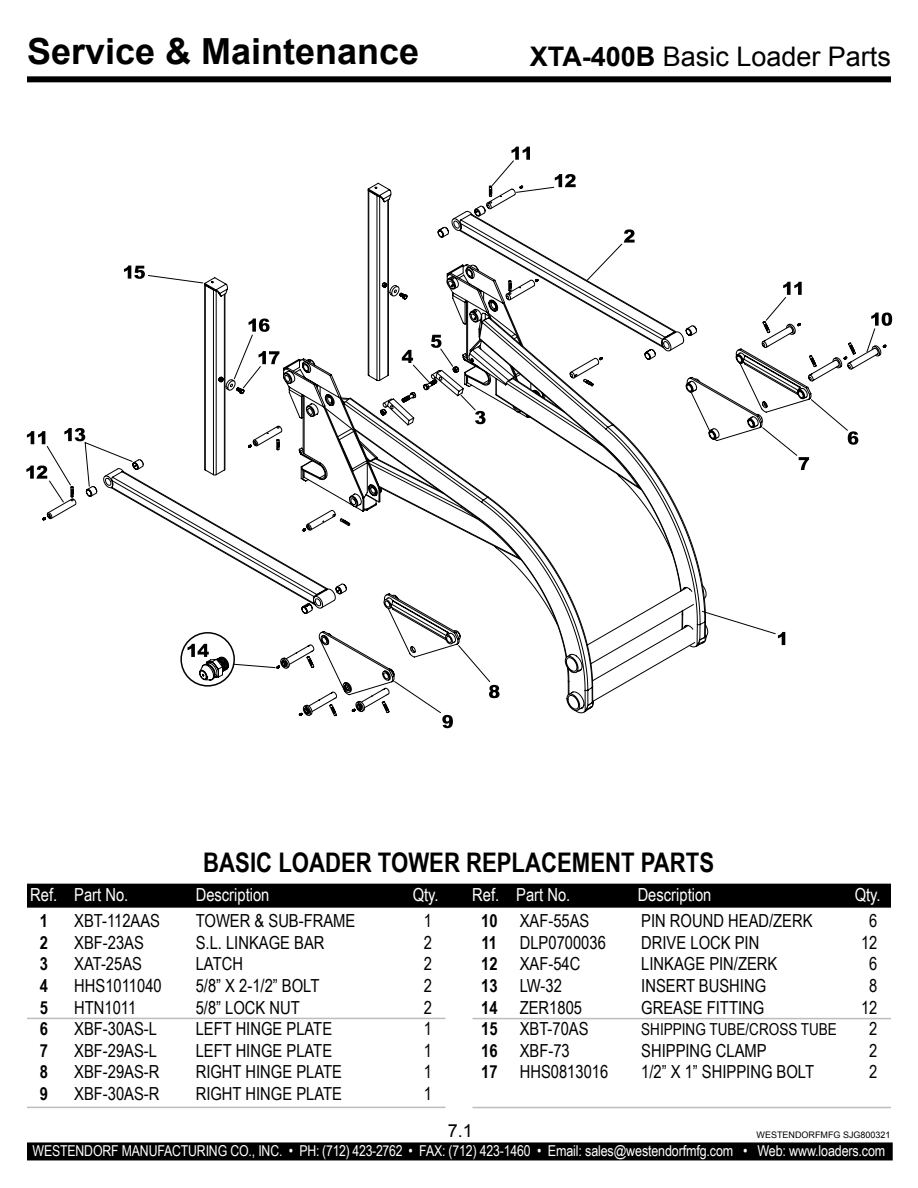
<style>
.page{position:relative;width:918px;height:1188px;background:#fff}
.page>*{position:absolute;margin:0;border:0;box-sizing:border-box;transform-origin:0 0}
.t1{font:700 36px "Arial";color:#000}
.t2{font:700 27px "Arial Narrow";color:#000}
.t3{font:27px "Arial";color:#000}
.t4{font:18px "Arial Narrow";color:#000}
.t5{font:18px "Arial Narrow";color:#fff}
.t6{font:700 18px "Arial Narrow";color:#000}
.t7{font:18px "Arial";color:#000}
.t8{font:16.5px "Arial Narrow";color:#000}
.t9{font:15px "Arial Narrow";letter-spacing:-.01em;color:#fff}
.t10{font:9px "Arial";color:#000}
.s1{font-weight:700}
</style>
<div class="page">
<div style="left:27px;top:1142px;width:866px;height:18px;background:#000"></div>
<div style="left:27px;top:76px;width:864px;height:6px;background:#000"></div>
<hr style="left:27px;top:1018px;width:419px;height:1px;background:#bcbdc0">
<hr style="left:27px;top:1107px;width:419px;height:1px;background:#bcbdc0">
<hr style="left:472px;top:1107px;width:419px;height:1px;background:#bcbdc0">
<svg style="left:511px;top:147px;width:19px;height:13px"></svg>
<svg style="left:442px;top:715px;width:11px;height:13px"></svg>
<svg style="left:26px;top:466px;width:20px;height:13px"></svg>
<svg style="left:27px;top:431px;width:18px;height:13px"></svg>
<svg style="left:876px;top:313px;width:16px;height:13px"></svg>
<svg style="left:46px;top:160px;width:830px;height:554px"></svg>
<div style="left:180px;top:632px;width:55px;height:55px;border:2px solid #000;border-radius:50%"></div>
<div style="left:27px;top:884px;width:864px;height:24px;background:#000"></div>
<hr style="left:472px;top:1018px;width:419px;height:1px;background:#bcbdc0">
<h1 class="t1" style="left:27px;top:28px;width:394px">Service &amp; Maintenance</h1>
<h2 class="t3" style="left:530px;top:39px;width:363px"><span class="s1">XTA-400B</span> Basic Loader Parts</h2>
<h2 class="t2" style="left:203px;top:842px;width:512px">BASIC LOADER TOWER REPLACEMENT PARTS</h2>
<p class="t5" style="left:30px;top:881px;width:100px">Ref. Part No.</p>
<p class="t5" style="left:196px;top:881px;width:75px">Description</p>
<p class="t5" style="left:413px;top:881px;width:27px">Qty.</p>
<p class="t5" style="left:472px;top:881px;width:100px">Ref. Part No.</p>
<p class="t5" style="left:638px;top:881px;width:75px">Description</p>
<p class="t5" style="left:855px;top:881px;width:27px">Qty.</p>
<p class="t6" style="left:40px;top:907px;width:10px">1</p>
<p class="t4" style="left:74px;top:908px;width:87px">XBT-112AAS</p>
<p class="t4" style="left:196px;top:908px;width:161px">TOWER &amp; SUB-FRAME</p>
<p class="t4" style="left:424px;top:908px;width:10px">1</p>
<p class="t6" style="left:40px;top:929px;width:10px">2</p>
<p class="t4" style="left:74px;top:929px;width:71px">XBF-23AS</p>
<p class="t4" style="left:196px;top:929px;width:130px">S.L. LINKAGE BAR</p>
<p class="t4" style="left:424px;top:929px;width:10px">2</p>
<p class="t6" style="left:40px;top:951px;width:10px">3</p>
<p class="t4" style="left:74px;top:951px;width:69px">XAT-25AS</p>
<p class="t4" style="left:196px;top:951px;width:49px">LATCH</p>
<p class="t4" style="left:424px;top:951px;width:10px">2</p>
<p class="t6" style="left:40px;top:972px;width:10px">4</p>
<p class="t4" style="left:74px;top:973px;width:89px">HHS1011040</p>
<p class="t4" style="left:196px;top:973px;width:125px">5/8” X 2-1/2” BOLT</p>
<p class="t4" style="left:424px;top:973px;width:10px">2</p>
<p class="t6" style="left:40px;top:994px;width:10px">5</p>
<p class="t4" style="left:74px;top:994px;width:64px">HTN1011</p>
<p class="t4" style="left:196px;top:994px;width:106px">5/8” LOCK NUT</p>
<p class="t4" style="left:424px;top:994px;width:10px">2</p>
<p class="t6" style="left:40px;top:1015px;width:10px">6</p>
<p class="t4" style="left:74px;top:1016px;width:84px">XBF-30AS-L</p>
<p class="t4" style="left:196px;top:1016px;width:138px">LEFT HINGE PLATE</p>
<p class="t4" style="left:424px;top:1016px;width:10px">1</p>
<p class="t6" style="left:40px;top:1037px;width:10px">7</p>
<p class="t4" style="left:74px;top:1037px;width:84px">XBF-29AS-L</p>
<p class="t4" style="left:196px;top:1037px;width:138px">LEFT HINGE PLATE</p>
<p class="t4" style="left:424px;top:1037px;width:10px">1</p>
<p class="t6" style="left:40px;top:1059px;width:10px">8</p>
<p class="t4" style="left:74px;top:1059px;width:87px">XBF-29AS-R</p>
<p class="t4" style="left:196px;top:1059px;width:148px">RIGHT HINGE PLATE</p>
<p class="t4" style="left:424px;top:1059px;width:10px">1</p>
<p class="t6" style="left:40px;top:1080px;width:10px">9</p>
<p class="t4" style="left:74px;top:1081px;width:87px">XBF-30AS-R</p>
<p class="t4" style="left:196px;top:1081px;width:148px">RIGHT HINGE PLATE</p>
<p class="t4" style="left:424px;top:1081px;width:10px">1</p>
<p class="t4" style="left:481px;top:908px;width:110px"><span class="s1">10</span> XAF-55AS</p>
<p class="t4" style="left:641px;top:908px;width:173px">PIN ROUND HEAD/ZERK</p>
<p class="t4" style="left:869px;top:908px;width:10px">6</p>
<p class="t6" style="left:482px;top:929px;width:17px">11</p>
<p class="t4" style="left:520px;top:929px;width:88px">DLP0700036</p>
<p class="t4" style="left:641px;top:929px;width:120px">DRIVE LOCK PIN</p>
<p class="t4" style="left:861px;top:929px;width:18px">12</p>
<p class="t4" style="left:481px;top:951px;width:101px"><span class="s1">12</span> XAF-54C</p>
<p class="t4" style="left:641px;top:951px;width:138px">LINKAGE PIN/ZERK</p>
<p class="t4" style="left:869px;top:951px;width:10px">6</p>
<p class="t4" style="left:481px;top:973px;width:82px"><span class="s1">13</span> LW-32</p>
<p class="t4" style="left:641px;top:973px;width:126px">INSERT BUSHING</p>
<p class="t4" style="left:869px;top:973px;width:10px">8</p>
<p class="t4" style="left:481px;top:994px;width:102px"><span class="s1">14</span> ZER1805</p>
<p class="t4" style="left:641px;top:994px;width:125px">GREASE FITTING</p>
<p class="t4" style="left:861px;top:994px;width:18px">12</p>
<p class="t4" style="left:481px;top:1016px;width:109px"><span class="s1">15</span> XBT-70AS</p>
<p class="t8" style="left:641px;top:1017px;width:197px">SHIPPING TUBE/CROSS TUBE</p>
<p class="t4" style="left:869px;top:1016px;width:10px">2</p>
<p class="t4" style="left:481px;top:1037px;width:90px"><span class="s1">16</span> XBF-73</p>
<p class="t4" style="left:641px;top:1037px;width:127px">SHIPPING CLAMP</p>
<p class="t4" style="left:869px;top:1037px;width:10px">2</p>
<p class="t4" style="left:481px;top:1059px;width:129px"><span class="s1">17</span> HHS0813016</p>
<p class="t4" style="left:641px;top:1059px;width:174px">1/2” X 1” SHIPPING BOLT</p>
<p class="t4" style="left:869px;top:1059px;width:10px">2</p>
<p class="t7" style="left:448px;top:1119px;width:27px">7.1</p>
<p class="t10" style="left:757px;top:1129px;width:136px">WESTENDORFMFG SJG800321</p>
<p class="t9" style="left:33px;top:1140px;width:854px">WESTENDORF MANUFACTURING CO., INC. • PH: (712) 423-2762 • FAX: (712) 423-1460 • Email: sales@westendorfmfg.com • Web: www.loaders.com</p>
</div>
